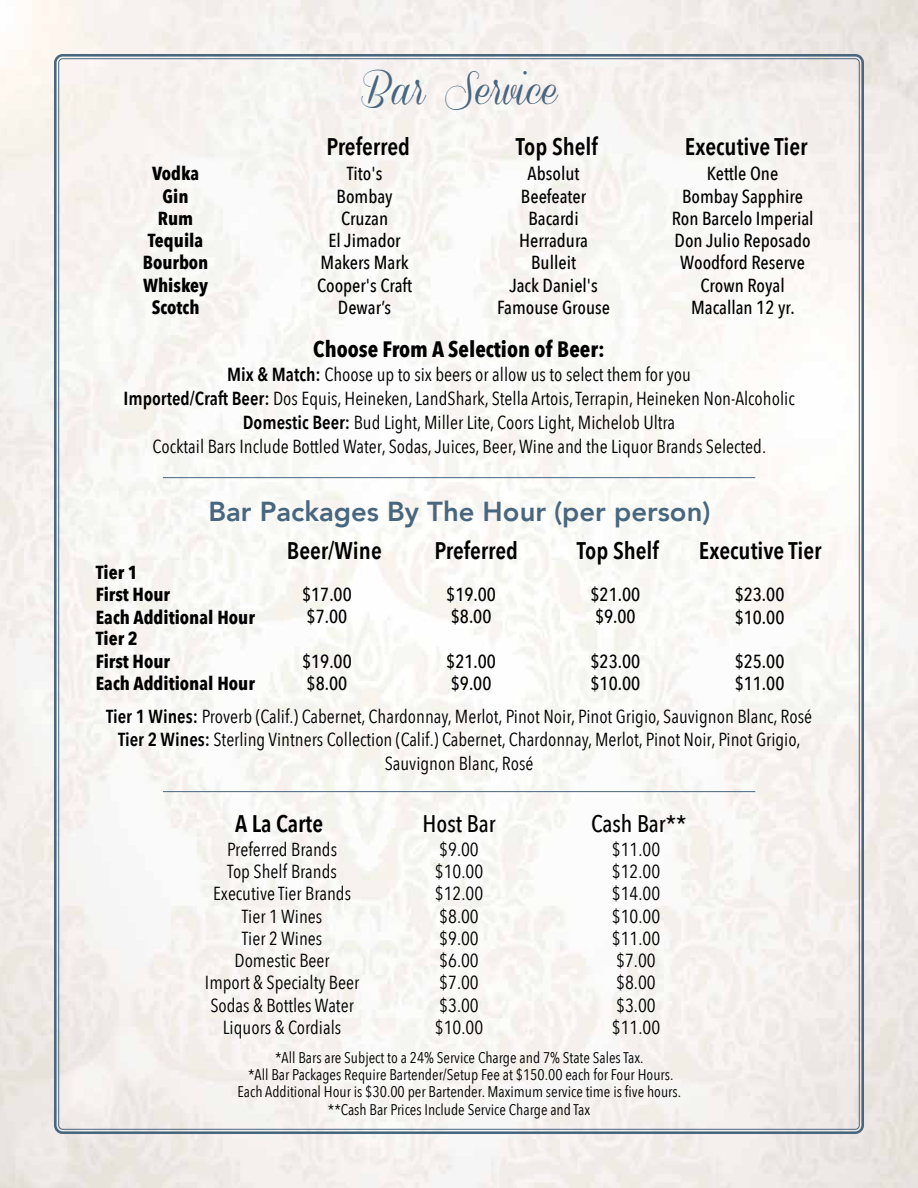
<style>
.page{position:relative;width:918px;height:1188px;background:#fff}
.page>*{position:absolute;margin:0;border:0;box-sizing:border-box;transform-origin:0 0}
.t1{font:37.65px "Coneria Script Demo";color:#49667f}
.t2{font:800 27.45px "Avenir";color:#49667f}
.t3{font:600 24px "Avenir Next Condensed";color:#000}
.t4{font:500 24px "Avenir Next Condensed";color:#000}
.t5{font:700 22.35px "Avenir Next Condensed";color:#000}
.t6{font:18.9px/22.4px "Avenir Next Condensed";color:#000;text-align:center}
.t7{font:500 18.9px/22.4px "Avenir Next Condensed";color:#000}
.t8{font:700 18.9px/22.4px "Avenir Next Condensed";color:#000;text-align:center}
.t9{font:15.45px/17.1px "Avenir Next Condensed";color:#000;text-align:center}
.s1{font-weight:600}
</style>
<div class="page">
<hr style="left:163px;top:477px;width:592px;height:1px;background:#49667f">
<hr style="left:163px;top:791px;width:592px;height:1px;background:#49667f">
<h1 class="t1" style="left:361px;top:69px;width:198px">Bar Service</h1>
<p class="t3" style="left:326px;top:126px;width:85px">Preferred</p>
<p class="t3" style="left:516px;top:126px;width:84px">Top Shelf</p>
<p class="t3" style="left:685px;top:126px;width:124px">Executive Tier</p>
<p class="t8" style="left:143px;top:162px;width:67px">Vodka<br>Gin<br>Rum<br>Tequila<br>Bourbon<br>Whiskey<br>Scotch</p>
<p class="t7" style="left:317px;top:162px;width:96px;text-align:center">Tito's<br>Bombay<br>Cruzan<br>El Jimador<br>Makers Mark<br>Cooper's Craft<br>Dewar’s</p>
<p class="t7" style="left:497px;top:162px;width:115px;text-align:center">Absolut<br>Beefeater<br>Bacardi<br>Herradura<br>Bulleit<br>Jack Daniel's<br>Famouse Grouse</p>
<p class="t7" style="left:672px;top:162px;width:143px;text-align:center">Kettle One<br>Bombay Sapphire<br>Ron Barcelo Imperial<br>Don Julio Reposado<br>Woodford Reserve<br>Crown Royal<br>Macallan 12 yr.</p>
<p class="t5" style="left:313px;top:336px;width:293px">Choose From A Selection of Beer:</p>
<p class="t6" style="left:124px;top:362px;width:673px;line-height:24px"><span class="s1">Mix &amp; Match:</span> Choose up to six beers or allow us to select them for you<br><span class="s1">Imported/Craft Beer:</span> Dos Equis, Heineken, LandShark, Stella Artois, Terrapin, Heineken Non-Alcoholic <span class="s1">Domestic Beer:</span> Bud Light, Miller Lite, Coors Light, Michelob Ultra<br>Cocktail Bars Include Bottled Water, Sodas, Juices, Beer, Wine and the Liquor Brands Selected.</p>
<h2 class="t2" style="left:208px;top:490px;width:504px">Bar Packages By The Hour (per person)</h2>
<p class="t3" style="left:287px;top:530px;width:96px">Beer/Wine</p>
<p class="t3" style="left:434px;top:530px;width:85px">Preferred</p>
<p class="t3" style="left:577px;top:530px;width:84px">Top Shelf</p>
<p class="t3" style="left:699px;top:530px;width:124px">Executive Tier</p>
<p class="t8" style="left:96px;top:561px;width:160px;text-align:left">Tier 1<br>First Hour<br>Each Additional Hour<br>Tier 2<br>First Hour<br>Each Additional Hour</p>
<p class="t6" style="left:106px;top:703px;width:707px;line-height:24px"><span class="s1">Tier 1 Wines:</span> Proverb (Calif.) Cabernet, Chardonnay, Merlot, Pinot Noir, Pinot Grigio, Sauvignon Blanc, Rosé<br><span class="s1">Tier 2 Wines:</span> Sterling Vintners Collection (Calif.) Cabernet, Chardonnay, Merlot, Pinot Noir, Pinot Grigio,<br>Sauvignon Blanc, Rosé</p>
<p class="t7" style="left:302px;top:583px;width:51px">$17.00 $7.00</p>
<p class="t7" style="left:302px;top:650px;width:51px">$19.00 $8.00</p>
<p class="t7" style="left:446px;top:583px;width:51px">$19.00 $8.00</p>
<p class="t7" style="left:446px;top:650px;width:51px">$21.00 $9.00</p>
<p class="t7" style="left:590px;top:583px;width:51px">$21.00 $9.00</p>
<p class="t7" style="left:590px;top:650px;width:51px">$23.00 $10.00</p>
<p class="t7" style="left:735px;top:583px;width:51px">$23.00 $10.00</p>
<p class="t7" style="left:735px;top:650px;width:51px">$25.00 $11.00</p>
<p class="t3" style="left:235px;top:803px;width:89px">A La Carte</p>
<p class="t4" style="left:423px;top:809px;width:75px">Host Bar</p>
<p class="t4" style="left:591px;top:809px;width:97px">Cash Bar**</p>
<p class="t6" style="left:205px;top:837px;width:156px">Preferred Brands<br>Top Shelf Brands<br>Executive Tier Brands<br>Tier 1 Wines<br>Tier 2 Wines<br>Domestic Beer<br>Import &amp; Specialty Beer<br>Sodas &amp; Bottles Water<br>Liquors &amp; Cordials</p>
<p class="t6" style="left:435px;top:837px;width:50px;text-align:left">$9.00 $10.00 $12.00 $8.00 $9.00 $6.00 $7.00 $3.00 $10.00</p>
<p class="t6" style="left:612px;top:837px;width:50px;text-align:left">$11.00 $12.00 $14.00 $10.00 $11.00 $7.00 $8.00 $3.00 $11.00</p>
<p class="t9" style="left:238px;top:1049px;width:445px">*All Bars are Subject to a 24% Service Charge and 7% State Sales Tax.<br>*All Bar Packages Require Bartender/Setup Fee at $150.00 each for Four Hours.<br>Each Additional Hour is $30.00 per Bartender. Maximum service time is five hours. **Cash Bar Prices Include Service Charge and Tax</p>
</div>
